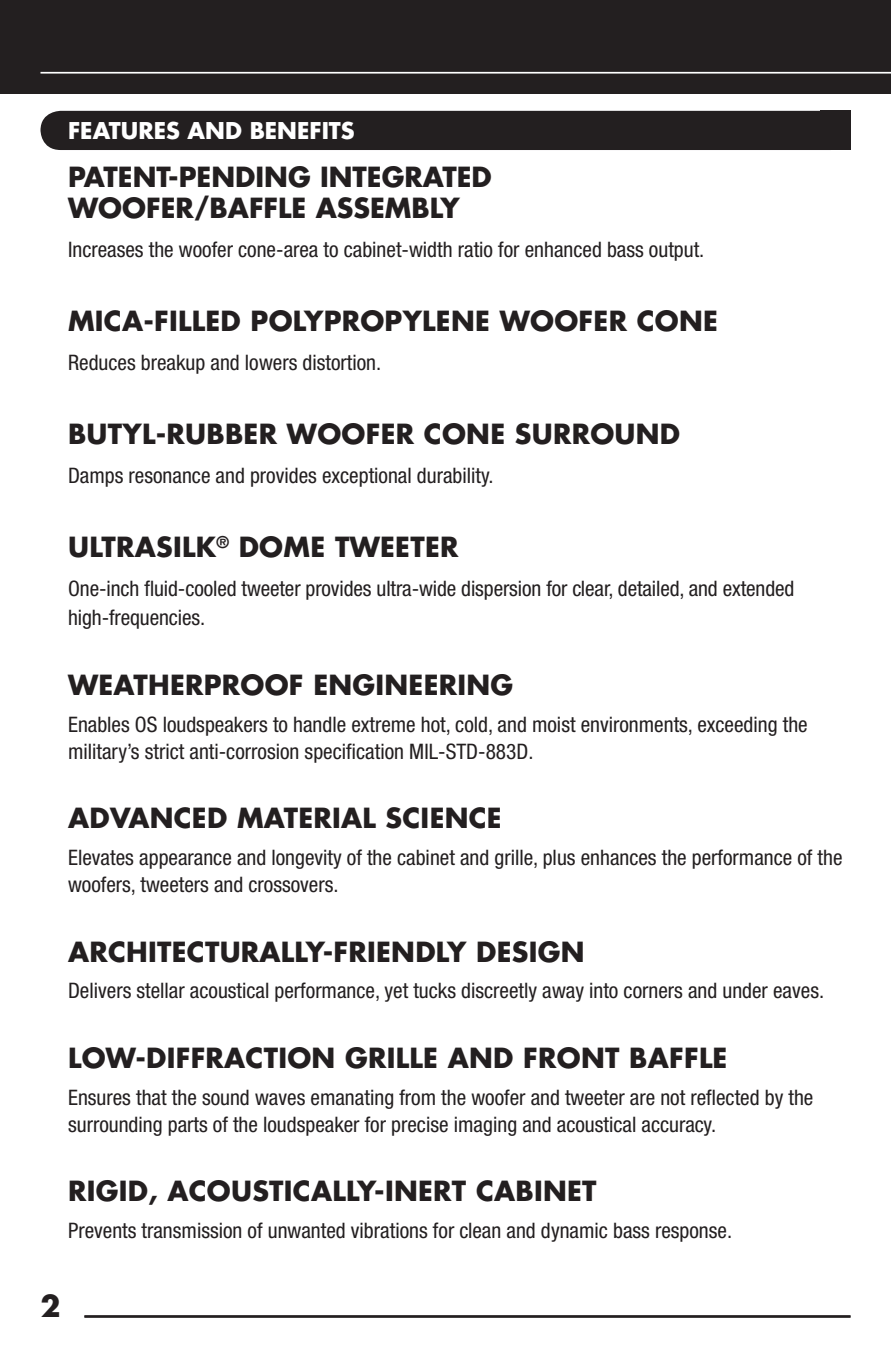
<style>
.page{position:relative;width:891px;height:1357px;background:#fff}
.page>*{position:absolute;margin:0;border:0;box-sizing:border-box;transform-origin:0 0}
.t1{font:700 29.25px "Futura Std";color:#231f20}
.t2{font:700 27px "Futura Std";letter-spacing:.01em;color:#231f20}
.t3{font:700 22.5px "Futura Std";color:#fff}
.t4{font:condensed 21.38px/27px "Helvetica Neue LT Std";color:#231f20}
</style>
<div class="page">
<div style="left:0;top:0;width:891px;height:94px;background:#231f20"></div>
<hr style="left:40px;top:72px;width:851px;height:2px;background:#fff">
<div style="left:40px;top:111px;width:810px;height:39px;background:#231f20;border-radius:20px"></div>
<div style="left:820px;top:111px;width:30px;height:39px;background:#231f20"></div>
<hr style="left:84px;top:1315px;width:767px;height:2px;background:#231f20">
<p class="t3" style="left:68px;top:116px;width:28px">FEATURES</p>
<p class="t3" style="left:188px;top:116px;width:91px">AND BENEFITS</p>
<p class="t2" style="left:68px;top:159px;width:35px">PATENT</p>
<p class="t2" style="left:168px;top:159px;width:106px">-PENDING</p>
<p class="t2" style="left:320px;top:159px;width:28px">INTEGRATE</p>
<p class="t2" style="left:472px;top:159px;width:22px">D</p>
<p class="t2" style="left:68px;top:190px;width:51px">WOOFER</p>
<p class="t2" style="left:194px;top:190px;width:51px">/BAFFLE</p>
<p class="t2" style="left:316px;top:190px;width:146px">ASSEMBLY</p>
<p class="t4" style="left:68px;top:236px;width:638px">Increases the woofer cone-area to cabinet-width ratio for enhanced bass output.</p>
<p class="t2" style="left:68px;top:303px;width:20px">MICA</p>
<p class="t2" style="left:143px;top:303px;width:39px">-FILLE</p>
<p class="t2" style="left:221px;top:303px;width:124px">D POLYPROP</p>
<p class="t2" style="left:403px;top:303px;width:37px">YLENE</p>
<p class="t2" style="left:500px;top:303px;width:51px">WOOFER</p>
<p class="t2" style="left:637px;top:303px;width:40px">CONE</p>
<p class="t4" style="left:68px;top:349px;width:315px">Reduces breakup and lowers distortion.</p>
<p class="t2" style="left:68px;top:416px;width:137px">BUTYL-RUBBER</p>
<p class="t2" style="left:287px;top:416px;width:51px">WOOFER</p>
<p class="t2" style="left:424px;top:416px;width:40px">CONE</p>
<p class="t2" style="left:515px;top:416px;width:39px">SURROUN</p>
<p class="t2" style="left:660px;top:416px;width:22px">D</p>
<p class="t4" style="left:68px;top:462px;width:427px">Damps resonance and provides exceptional durability.</p>
<p class="t2" style="left:68px;top:529px;width:39px">ULTRA</p>
<p class="t2" style="left:156px;top:529px;width:213px">SILK<sup>®</sup> DOME TWEETER</p>
<p class="t4" style="left:68px;top:574px;width:728px;line-height:29.2px">One-inch fluid-cooled tweeter provides ultra-wide dispersion for clear, detailed, and extended high-frequencies.</p>
<p class="t2" style="left:68px;top:667px;width:122px">WEATHERPROOF</p>
<p class="t2" style="left:313px;top:667px;width:35px">ENGINEERING</p>
<p class="t4" style="left:68px;top:710px;width:741px">Enables OS loudspeakers to handle extreme hot, cold, and moist environments, exceeding the military’s strict anti-corrosion specification MIL-STD-883D.</p>
<p class="t2" style="left:68px;top:800px;width:81px">ADVANCE</p>
<p class="t2" style="left:207px;top:800px;width:49px">D MATERIAL</p>
<p class="t2" style="left:386px;top:800px;width:35px">SCIENCE</p>
<p class="t4" style="left:68px;top:844px;width:776px">Elevates appearance and longevity of the cabinet and grille, plus enhances the performance of the woofers, tweeters and crossovers.</p>
<p class="t2" style="left:68px;top:933px;width:427px">ARCHITECTURALLY-FRIENDLY DESIGN</p>
<p class="t4" style="left:68px;top:977px;width:758px">Delivers stellar acoustical performance, yet tucks discreetly away into corners and under eaves.</p>
<p class="t2" style="left:68px;top:1040px;width:97px">LOW-DIFFRACTION</p>
<p class="t2" style="left:345px;top:1040px;width:38px">GRILLE</p>
<p class="t2" style="left:448px;top:1040px;width:112px">AND FRONT</p>
<p class="t2" style="left:629px;top:1040px;width:36px">BAFFLE</p>
<p class="t4" style="left:68px;top:1083px;width:747px">Ensures that the sound waves emanating from the woofer and tweeter are not reflected by the surrounding parts of the loudspeaker for precise imaging and acoustical accuracy.</p>
<p class="t2" style="left:68px;top:1173px;width:139px">RIGI D, ACOUSTICALL</p>
<p class="t2" style="left:357px;top:1173px;width:56px">Y-INERT</p>
<p class="t2" style="left:476px;top:1173px;width:37px">CABINET</p>
<p class="t4" style="left:68px;top:1216px;width:666px">Prevents transmission of unwanted vibrations for clean and dynamic bass response.</p>
<h1 class="t1" style="left:40px;top:1287px;width:22px">2</h1>
</div>
